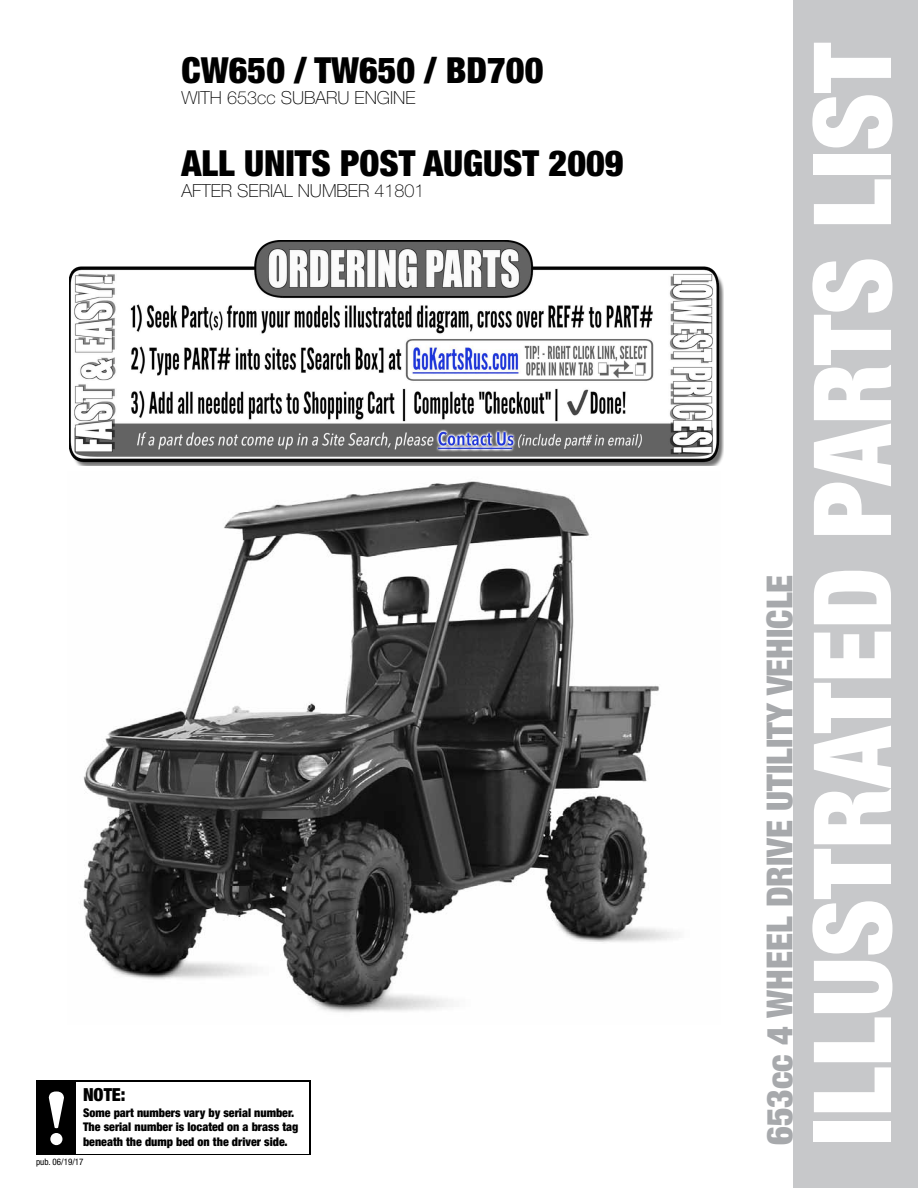
<style>
.page{position:relative;width:918px;height:1188px;background:#fff}
.page>*{position:absolute;margin:0;border:0;box-sizing:border-box;transform-origin:0 0}
.t1{font:900 condensed 108px "Helvetica Neue";color:#fff}
.t2{font:900 condensed 36px "Helvetica Neue";color:#000}
.t3{font:900 condensed 36px "Helvetica Neue";color:#a7a9ac}
.t4{font:100 18px "Helvetica Neue";color:#000}
.t5{font:900 condensed 18px "Helvetica Neue";color:#000}
.t6{font:900 condensed 12px/14.4px "Helvetica Neue";color:#000}
.t7{font:condensed 9px "Helvetica Neue";color:#000}
</style>
<div class="page">
<div style="left:794px;top:0;width:124px;height:1188px;background:#c7c8ca"></div>
<div style="left:36px;top:1080px;width:274px;height:75px;background:#000"></div>
<div style="left:77px;top:1082px;width:232px;height:71px;background:#fff"></div>
<svg style="left:49px;top:1091px;width:15px;height:54px"></svg>
<img style="left:83px;top:481px;width:592px;height:532px">
<img style="left:70px;top:241px;width:654px;height:225px">
<h2 class="t2" style="left:182px;top:48px;width:363px">CW650 / TW650 / BD700</h2>
<h3 class="t4" style="left:182px;top:88px;width:236px">WITH 653cc SUBARU ENGINE</h3>
<h2 class="t2" style="left:182px;top:141px;width:443px">ALL UNITS POST AUGUST 2009</h2>
<h3 class="t4" style="left:182px;top:181px;width:244px">AFTER SERIAL NUMBER 41801</h3>
<h3 class="t5" style="left:83px;top:1083px;width:44px">NOTE:</h3>
<p class="t6" style="left:83px;top:1105px;width:217px">Some part numbers vary by serial number.<br>The serial number is located on a brass tag beneath the dump bed on the driver side.</p>
<p class="t7" style="left:36px;top:1157px;width:49px">pub. 06/19/17</p>
<h2 class="t3" style="left:758px;top:1145px;width:572px;rotate:-90deg">653cc 4 WHEEL DRIVE UTILITY VEHICLE</h2>
<h1 class="t1" style="left:786px;top:1145px;width:1104px;rotate:-90deg">ILLUSTRATED PARTS LIST</h1>
</div>
